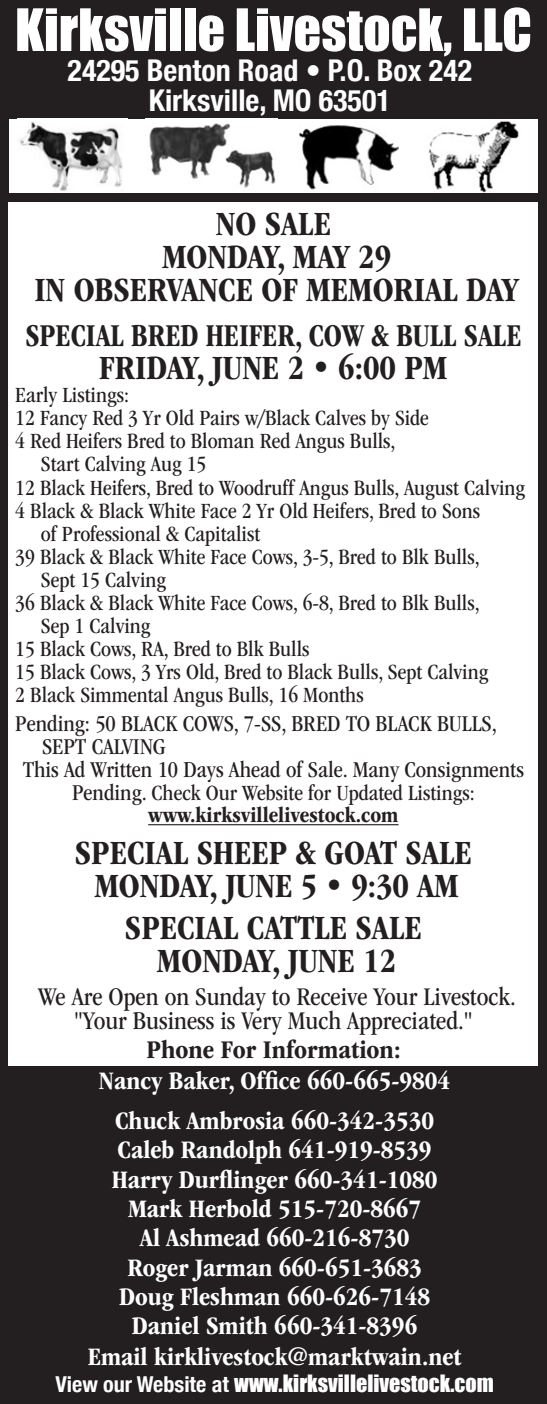
<style>
.page{position:relative;width:547px;height:1404px;background:#231f20}
.page>*{position:absolute;margin:0;border:0;box-sizing:border-box;transform-origin:0 0}
.t1{font:54px "Impact";color:#fff}
.t2{font:700 condensed 35.1px "ITC Garamond Std";color:#231f20}
.t3{font:700 condensed 33px "ITC Garamond Std";color:#231f20;scale:.9 1}
.t4{font:700 condensed 30px "Helvetica Neue";color:#fff}
.t5{font:condensed 26.4px "ITC Garamond Std";color:#231f20}
.t6{font:700 condensed 26.4px "ITC Garamond Std";color:#231f20}
.t7{font:700 condensed 26.1px "ITC Garamond Std";color:#fff}
.t8{font:condensed 23.4px "ITC Garamond Std";color:#231f20}
.t9{font:condensed 22.5px "ITC Garamond Std";color:#231f20}
.t10{font:700 condensed 22.5px "ITC Garamond Std";color:#231f20}
.t11{font:21.9px "Impact";color:#fff}
.s1{font-size:23.4px}
.s2{font-family:"Helvetica Neue";font-weight:700;font-stretch:condensed}
</style>
<div class="page">
<div style="left:408px;top:119px;width:130px;height:73px;background:#fff"></div>
<img style="left:428px;top:121px;width:91px;height:71px">
<div style="left:277px;top:119px;width:134px;height:73px;background:#fff"></div>
<img style="left:299px;top:125px;width:99px;height:64px">
<div style="left:143px;top:119px;width:134px;height:73px;background:#fff"></div>
<img style="left:149px;top:123px;width:127px;height:65px">
<div style="left:9px;top:119px;width:136px;height:73px;background:#fff"></div>
<img style="left:19px;top:121px;width:104px;height:70px">
<div style="left:9px;top:203px;width:529px;height:863px;background:#fff"></div>
<hr style="left:148px;top:824px;width:250px;height:1px;background:#231f20">
<p class="t1" style="left:15px;top:-12px;width:518px">Kirksville Livestock, LLC</p>
<p class="t4" style="left:68px;top:45px;width:406px">24295 Benton Road • P.O. Box 242</p>
<p class="t4" style="left:149px;top:75px;width:243px">Kirksville, MO 63501</p>
<p class="t2" style="left:216px;top:204px;width:117px">NO SALE</p>
<p class="t2" style="left:162px;top:237px;width:231px">MONDAY, MAY 29</p>
<p class="t2" style="left:34px;top:270px;width:486px">IN OBSERVANCE OF MEMORIAL DAY</p>
<p class="t3" style="left:25px;top:317px;width:552px">SPECIAL BRED HEIFER, COW &amp; BULL SALE</p>
<p class="t2" style="left:99px;top:348px;width:350px">FRIDAY, JUNE 2 • 6:00 PM</p>
<p class="t9" style="left:15px;top:383px;width:115px">Early Listings:</p>
<p class="t9" style="left:15px;top:406px;width:415px">12 Fancy Red 3 Yr Old Pairs w/Black Calves by Side</p>
<p class="t9" style="left:15px;top:429px;width:382px">4 Red Heifers Bred to Bloman Red Angus Bulls,</p>
<p class="t9" style="left:41px;top:452px;width:167px">Start Calving Aug 15</p>
<p class="t9" style="left:15px;top:475px;width:511px">12 Black Heifers, Bred to Woodruff Angus Bulls, August Calving</p>
<p class="t9" style="left:15px;top:498px;width:466px">4 Black &amp; Black White Face 2 Yr Old Heifers, Bred to Sons</p>
<p class="t9" style="left:41px;top:521px;width:221px">of Professional &amp; Capitalist</p>
<p class="t9" style="left:15px;top:544px;width:466px">39 Black &amp; Black White Face Cows, 3-5, Bred to Blk Bulls,</p>
<p class="t9" style="left:41px;top:567px;width:127px">Sept 15 Calving</p>
<p class="t9" style="left:15px;top:590px;width:466px">36 Black &amp; Black White Face Cows, 6-8, Bred to Blk Bulls,</p>
<p class="t9" style="left:41px;top:614px;width:111px">Sep 1 Calving</p>
<p class="t9" style="left:15px;top:637px;width:296px">15 Black Cows, RA, Bred to Blk Bulls</p>
<p class="t9" style="left:15px;top:660px;width:474px">15 Black Cows, 3 Yrs Old, Bred to Black Bulls, Sept Calving</p>
<p class="t9" style="left:15px;top:683px;width:350px">2 Black Simmental Angus Bulls, 16 Months</p>
<p class="t8" style="left:15px;top:710px;width:483px">Pending: 50 BLACK COWS, 7-SS, BRED TO BLACK BULLS,</p>
<p class="t8" style="left:42px;top:733px;width:125px">SEPT CALVING</p>
<p class="t8" style="left:23px;top:757px;width:503px">This Ad Written 10 Days Ahead of Sale. Many Consignments</p>
<p class="t9" style="left:72px;top:780px;width:404px"><span class="s1">Pending.</span> Check Our Website for Updated Listings:</p>
<p class="t10" style="left:148px;top:803px;width:252px">www.kirksvillelivestock.com</p>
<p class="t2" style="left:75px;top:834px;width:398px">SPECIAL SHEEP &amp; GOAT SALE</p>
<p class="t2" style="left:94px;top:867px;width:366px">MONDAY, JUNE 5 • 9:30 AM</p>
<p class="t2" style="left:125px;top:909px;width:298px">SPECIAL CATTLE SALE</p>
<p class="t2" style="left:157px;top:942px;width:241px">MONDAY, JUNE 12</p>
<p class="t5" style="left:38px;top:982px;width:479px">We Are Open on Sunday to Receive Your Livestock.</p>
<p class="t5" style="left:74px;top:1006px;width:400px">"Your Business is Very Much Appreciated."</p>
<p class="t6" style="left:146px;top:1035px;width:255px">Phone For Information:</p>
<p class="t7" style="left:99px;top:1066px;width:353px">Nancy Baker, Office 660-665-9804</p>
<p class="t7" style="left:115px;top:1106px;width:320px">Chuck Ambrosia 660-342-3530</p>
<p class="t7" style="left:118px;top:1135px;width:315px">Caleb Randolph 641-919-8539</p>
<p class="t7" style="left:112px;top:1165px;width:327px">Harry Durflinger 660-341-1080</p>
<p class="t7" style="left:128px;top:1194px;width:295px">Mark Herbold 515-720-8667</p>
<p class="t7" style="left:140px;top:1223px;width:271px">Al Ashmead 660-216-8730</p>
<p class="t7" style="left:127px;top:1253px;width:296px">Roger Jarman 660-651-3683</p>
<p class="t7" style="left:119px;top:1282px;width:312px">Doug Fleshman 660-626-7148</p>
<p class="t7" style="left:132px;top:1311px;width:287px">Daniel Smith 660-341-8396</p>
<p class="t7" style="left:88px;top:1342px;width:375px">Email kirklivestock@marktwain.net</p>
<p class="t11" style="left:55px;top:1366px;width:440px"><span class="s2">View our Website at</span> www.kirksvillelivestock.com</p>
</div>
